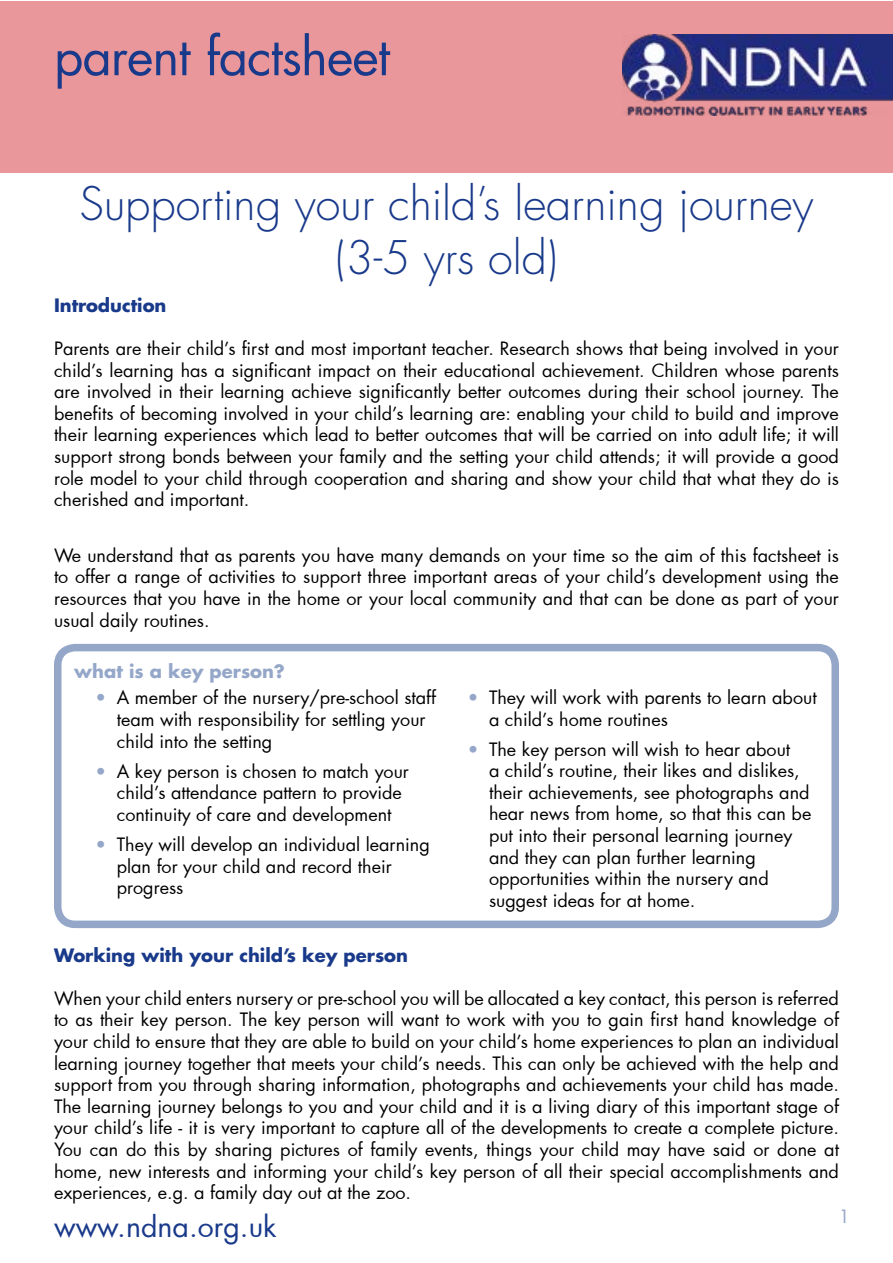
<style>
.page{position:relative;width:893px;height:1263px;background:#fff}
.page>*{position:absolute;margin:0;border:0;box-sizing:border-box;transform-origin:0 0}
.t1{font:51px "Futura";letter-spacing:-.02em;color:#19398a}
.t2{font:300 45px/54px "Futura";color:#19398a;text-align:center}
.t3{font:28.5px "Futura";color:#19398a}
.t4{font:18px/21.6px "Futura";color:#000}
.t5{font:700 18px "Futura";color:#19398a}
.t6{font:700 18px "Futura";color:#95a7c9}
.t7{font:18px "Futura";color:#95a7c9}
.s1{color:#95a7c9}
</style>
<div class="page">
<div style="left:0;top:1px;width:892px;height:172px;background:#e9979b"></div>
<img style="left:622px;top:34px;width:270px;height:81px">
<div style="left:54px;top:644px;width:785px;height:284px;border:8px solid #95a7c9;border-radius:18px"></div>
<h1 class="t1" style="left:54px;top:35px;width:337px">parent factsheet</h1>
<h2 class="t2" style="left:80px;top:178px;width:735px">Supporting your child’s learning journey (3-5 yrs old)</h2>
<p class="t5" style="left:54px;top:293px;width:114px">Introduction</p>
<p class="t4" style="left:54px;top:339px;width:786px;text-align:justify">Parents are their child’s first and most important teacher. Research shows that being involved in your child’s learning has a significant impact on their educational achievement. Children whose parents are involved in their learning achieve significantly better outcomes during their school journey. The benefits of becoming involved in your child’s learning are: enabling your child to build and improve their learning experiences which lead to better outcomes that will be carried on into adult life; it will support strong bonds between your family and the setting your child attends; it will provide a good role model to your child through cooperation and sharing and show your child that what they do is cherished and important.</p>
<p class="t4" style="left:54px;top:546px;width:786px;text-align:justify">We understand that as parents you have many demands on your time so the aim of this factsheet is to offer a range of activities to support three important areas of your child’s development using the resources that you have in the home or your local community and that can be done as part of your usual daily routines.</p>
<p class="t6" style="left:74px;top:660px;width:212px">what is a key person?</p>
<p class="t4" style="left:117px;top:688px;width:321px;text-indent:-21px"><span class="s1">•</span> A member of the nursery/pre-school staff team with responsibility for settling your child into the setting</p>
<p class="t4" style="left:117px;top:762px;width:294px;text-indent:-21px"><span class="s1">•</span> A key person is chosen to match your child’s attendance pattern to provide continuity of care and development</p>
<p class="t4" style="left:117px;top:835px;width:315px;text-indent:-21px"><span class="s1">•</span> They will develop an individual learning plan for your child and record their progress</p>
<p class="t4" style="left:489px;top:688px;width:329px;text-indent:-21px"><span class="s1">•</span> They will work with parents to learn about a child’s home routines</p>
<p class="t4" style="left:489px;top:740px;width:324px;text-indent:-21px"><span class="s1">•</span> The key person will wish to hear about<br>a child’s routine, their likes and dislikes, their achievements, see photographs and hear news from home, so that this can be put into their personal learning journey and they can plan further learning opportunities within the nursery and suggest ideas for at home.</p>
<p class="t5" style="left:54px;top:943px;width:356px">Working with your child’s key person</p>
<p class="t4" style="left:54px;top:989px;width:786px;text-align:justify">When your child enters nursery or pre-school you will be allocated a key contact, this person is referred to as their key person. The key person will want to work with you to gain first hand knowledge of your child to ensure that they are able to build on your child’s home experiences to plan an individual learning journey together that meets your child’s needs. This can only be achieved with the help and support from you through sharing information, photographs and achievements your child has made.<br>The learning journey belongs to you and your child and it is a living diary of this important stage of your child’s life - it is very important to capture all of the developments to create a complete picture.<br>You can do this by sharing pictures of family events, things your child may have said or done at home, new interests and informing your child’s key person of all their special accomplishments and experiences, e.g. a family day out at the zoo.</p>
<h3 class="t3" style="left:54px;top:1214px;width:224px">www.ndna.org.uk</h3>
<p class="t7" style="left:839px;top:1209px;width:13px">1</p>
</div>
